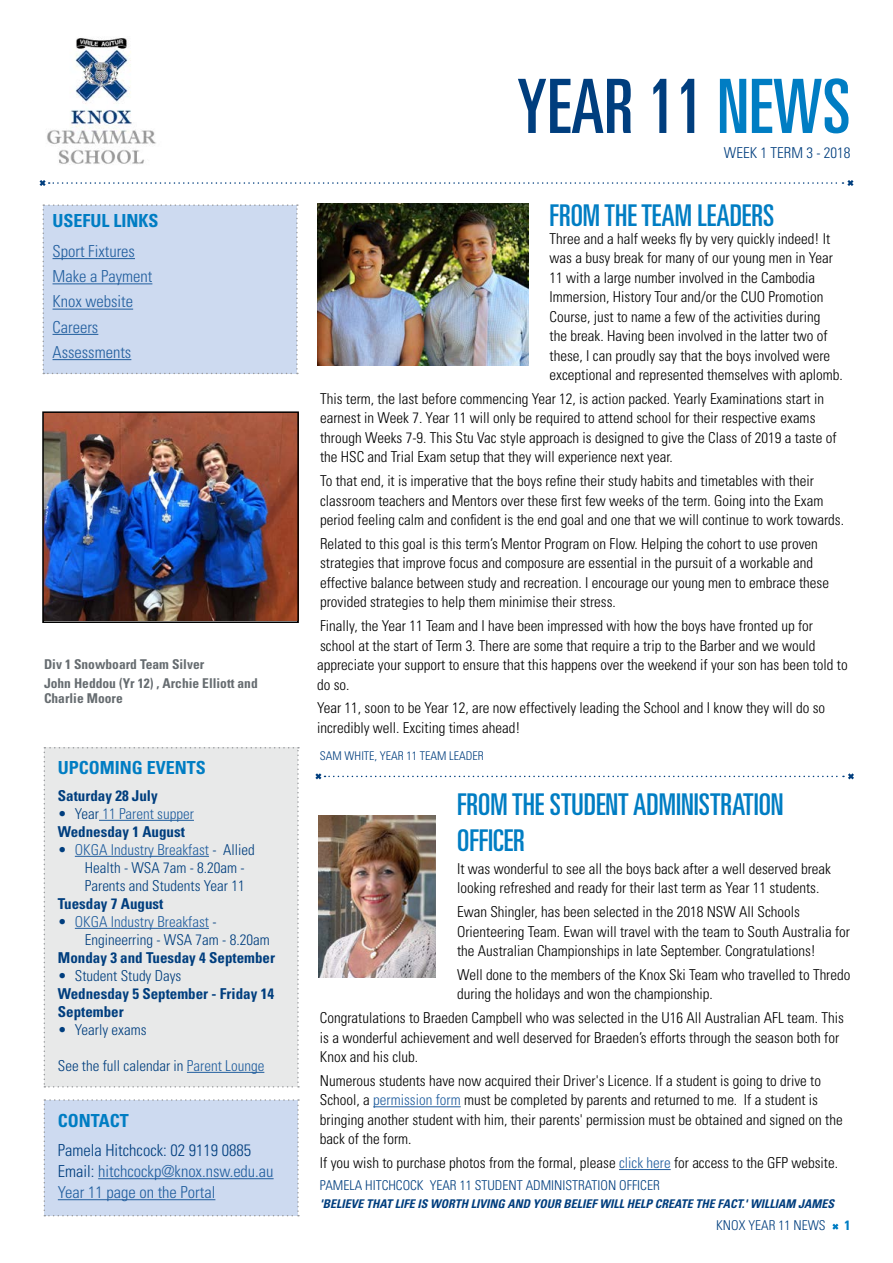
<style>
.page{position:relative;width:893px;height:1263px;background:#fff}
.page>*{position:absolute;margin:0;border:0;box-sizing:border-box;transform-origin:0 0}
.t1{font:ultra-condensed 75px "Univers LT Std";color:#003e7e}
.t2{font:ultra-condensed 30px/36px "Univers LT Std";color:#007dc3}
.t3{font:700 condensed 18px "Univers LT Std";color:#007dc3}
.t4{font:300 condensed 16.5px/25.2px "Univers LT Std";color:#215e9e}
.t5{font:300 condensed 15px/19.5px "Univers LT Std";color:#000}
.t6{font:300 condensed 15px/18px "Univers LT Std";color:#003e7e}
.t7{font:700 condensed 15px/18px "Univers LT Std";color:#003e7e}
.t8{font:700 condensed 13.5px/19.2px "Univers LT Std";color:#666c70}
.t9{font:300 condensed 13.5px "Univers LT Std";color:#003e7e}
.t10{font:700 condensed 13.5px "Univers LT Std";color:#007dc3}
.t11{font:italic 700 condensed 12px "Univers LT Std";color:#003e7e}
.t12{font:300 condensed 12px "Univers LT Std";color:#003e7e}
.s1{color:#007dc3}
.s2{font-weight:300}
.s3{font-weight:300;color:#215e9e}
.s4{color:#215e9e}
.s5{color:#003e7e}
</style>
<div class="page">
<svg style="left:39px;top:180px;width:815px;height:6px"></svg>
<svg style="left:832px;top:1223px;width:7px;height:7px"></svg>
<img style="left:47px;top:38px;width:109px;height:126px">
<div style="left:44px;top:1099px;width:255px;height:117px;background:#cddaf0"></div>
<svg style="left:315px;top:773px;width:539px;height:7px"></svg>
<img style="left:45px;top:414px;width:251px;height:206px">
<div style="left:42px;top:411px;width:257px;height:212px;border:2px solid #000"></div>
<div style="left:44px;top:747px;width:255px;height:340px;background:#e8e9e9"></div>
<hr style="left:373px;top:1106px;width:88px;height:1px;background:#215e9e">
<hr style="left:619px;top:1169px;width:52px;height:1px;background:#215e9e">
<img style="left:319px;top:815px;width:117px;height:163px">
<img style="left:318px;top:203px;width:210px;height:163px">
<div style="left:43px;top:204px;width:255px;height:170px;background:#cddaf0"></div>
<h1 class="t1" style="left:517px;top:64px;width:335px">YEAR 11 <span class="s1">NEWS</span></h1>
<p class="t6" style="left:724px;top:143px;width:128px">WEEK 1 TERM 3 - 2018</p>
<p class="t3" style="left:53px;top:210px;width:108px">USEFUL LINKS</p>
<h2 class="t2" style="left:550px;top:197px;width:226px">FROM THE TEAM LEADERS</h2>
<p class="t4" style="left:53px;top:239px;width:101px">Sport Fixtures<br>Make a Payment<br>Knox website<br>Careers<br>Assessments</p>
<p class="t5" style="left:550px;top:229px;width:295px">Three and a half weeks fly by very quickly indeed! It was a busy break for many of our young men in Year 11 with a large number involved in the Cambodia Immersion, History Tour and/or the CUO Promotion Course, just to name a few of the activities during<br>the break. Having been involved in the latter two of these, I can proudly say that the boys involved were exceptional and represented themselves with aplomb.</p>
<p class="t5" style="left:320px;top:389px;width:518px">This term, the last before commencing Year 12, is action packed. Yearly Examinations start in earnest in Week 7. Year 11 will only be required to attend school for their respective exams through Weeks 7-9. This Stu Vac style approach is designed to give the Class of 2019 a taste of the HSC and Trial Exam setup that they will experience next year.</p>
<p class="t5" style="left:320px;top:471px;width:525px">To that end, it is imperative that the boys refine their study habits and timetables with their classroom teachers and Mentors over these first few weeks of the term. Going into the Exam period feeling calm and confident is the end goal and one that we will continue to work towards.</p>
<p class="t5" style="left:320px;top:534px;width:510px">Related to this goal is this term’s Mentor Program on Flow. Helping the cohort to use proven strategies that improve focus and composure are essential in the pursuit of a workable and effective balance between study and recreation. I encourage our young men to embrace these provided strategies to help them minimise their stress.</p>
<p class="t5" style="left:317px;top:616px;width:532px">Finally, the Year 11 Team and I have been impressed with how the boys have fronted up for school at the start of Term 3. There are some that require a trip to the Barber and we would appreciate your support to ensure that this happens over the weekend if your son has been told to do so.</p>
<p class="t5" style="left:317px;top:698px;width:510px">Year 11, soon to be Year 12, are now effectively leading the School and I know they will do so incredibly well. Exciting times ahead!</p>
<p class="t12" style="left:320px;top:748px;width:165px">SAM WHITE, YEAR 11 TEAM LEADER</p>
<p class="t8" style="left:44px;top:654px;width:215px">Div 1 Snowboard Team Silver<br>John Heddou (Yr 12) , Archie Elliott and</p>
<p class="t8" style="left:44px;top:689px;width:80px">Charlie Moore</p>
<p class="t3" style="left:58px;top:757px;width:150px">UPCOMING EVENTS</p>
<p class="t7" style="left:58px;top:786px;width:101px">Saturday 28 July</p>
<p class="t7" style="left:58px;top:804px;width:138px"><span class="s2">• Year</span> <span class="s3">11 Parent supper<br></span>Wednesday 1 August</p>
<p class="t6" style="left:85px;top:840px;width:171px;text-indent:-27px">• <span class="s4">OKGA Industry Breakfast</span> - Allied<br>Health - WSA 7am - 8.20am -<br>Parents and Students Year 11</p>
<p class="t7" style="left:58px;top:894px;width:107px">Tuesday 7 August</p>
<p class="t6" style="left:85px;top:912px;width:186px;text-indent:-27px">• <span class="s4">OKGA Industry Breakfast</span> -<br>Engineerring - WSA 7am - 8.20am</p>
<p class="t7" style="left:58px;top:948px;width:219px">Monday 3 and Tuesday 4 September</p>
<p class="t6" style="left:58px;top:966px;width:125px">• Student Study Days</p>
<p class="t7" style="left:58px;top:984px;width:218px">Wednesday 5 September - Friday 14<br>September</p>
<p class="t6" style="left:58px;top:1020px;width:90px">• Yearly exams</p>
<p class="t6" style="left:58px;top:1056px;width:208px">See the full calendar in <span class="s4">Parent Lounge</span></p>
<h2 class="t2" style="left:457px;top:786px;width:328px">FROM THE STUDENT ADMINISTRATION<br>OFFICER</h2>
<p class="t5" style="left:457px;top:859px;width:375px">It was wonderful to see all the boys back after a well deserved break looking refreshed and ready for their last term as Year 11 students.</p>
<p class="t5" style="left:457px;top:902px;width:394px">Ewan Shingler, has been selected in the 2018 NSW All Schools<br>Orienteering Team. Ewan will travel with the team to South Australia for the Australian Championships in late September. Congratulations!</p>
<p class="t5" style="left:457px;top:965px;width:395px">Well done to the members of the Knox Ski Team who travelled to Thredo during the holidays and won the championship.</p>
<p class="t5" style="left:320px;top:1008px;width:525px">Congratulations to Braeden Campbell who was selected in the U16 All Australian AFL team. This is a wonderful achievement and well deserved for Braeden’s efforts through the season both for<br>Knox and his club.</p>
<p class="t5" style="left:320px;top:1071px;width:524px">Numerous students have now acquired their Driver's Licence. If a student is going to drive to School, a <span class="s4">permission form</span> must be completed by parents and returned to me. If a student is bringing another student with him, their parents' permission must be obtained and signed on the back of the form.</p>
<p class="t5" style="left:320px;top:1153px;width:520px">If you wish to purchase photos from the formal, please <span class="s4">click here</span> for access to the GFP website.</p>
<p class="t9" style="left:320px;top:1177px;width:341px">PAMELA HITCHCOCK YEAR 11 STUDENT ADMINISTRATION OFFICER</p>
<p class="t11" style="left:320px;top:1197px;width:516px">'BELIEVE THAT LIFE IS WORTH LIVING AND YOUR BELIEF WILL HELP CREATE THE FACT.' WILLIAM JAMES</p>
<p class="t3" style="left:58px;top:1109px;width:72px">CONTACT</p>
<p class="t4" style="left:58px;top:1140px;width:217px;line-height:21px"><span class="s5">Pamela Hitchcock: 02 9119 0885<br>Email:</span> hitchcockp@knox.nsw.edu.au<br>Year 11 page on the Portal</p>
<p class="t9" style="left:716px;top:1217px;width:111px">KNOX YEAR 11 NEWS</p>
<p class="t10" style="left:844px;top:1217px;width:7px">1</p>
</div>
